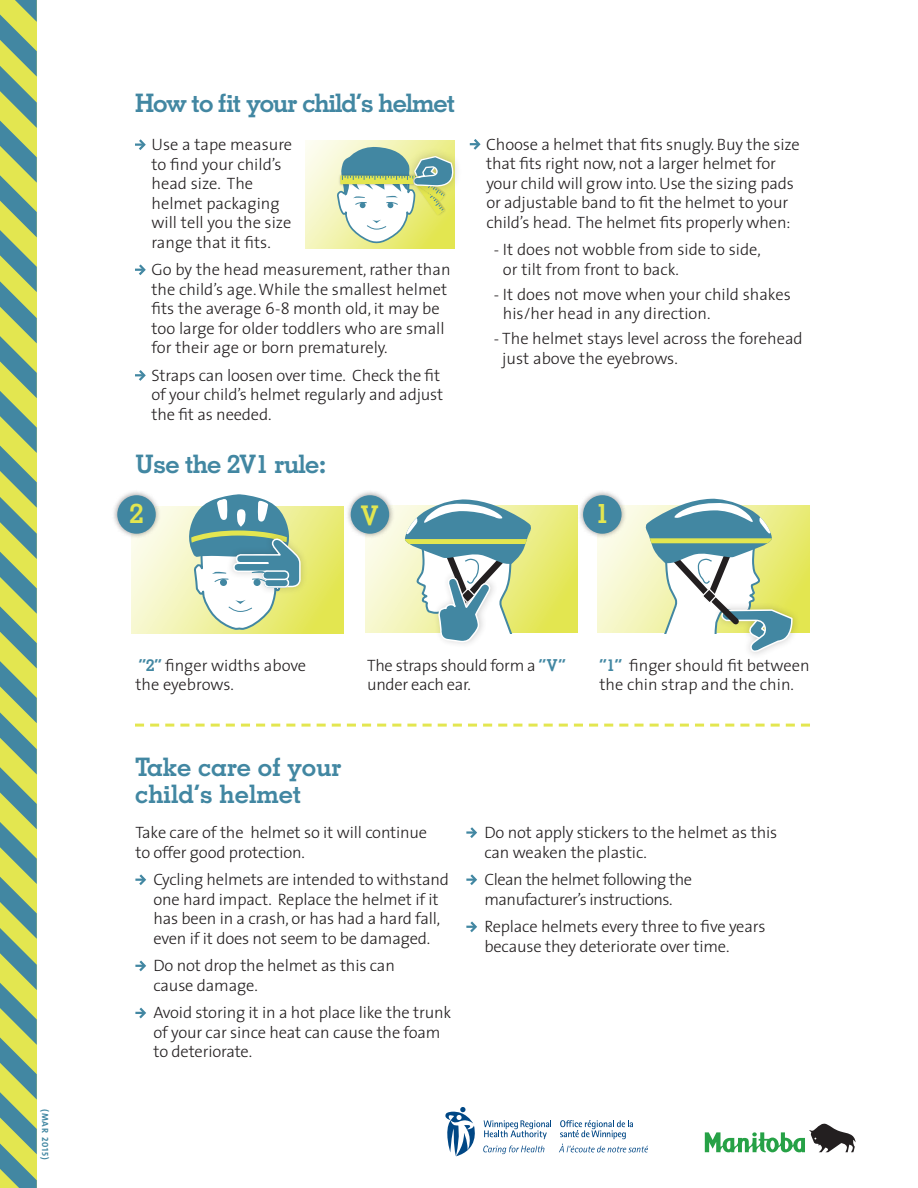
<style>
.page{position:relative;width:918px;height:1188px;background:#fff}
.page>*{position:absolute;margin:0;border:0;box-sizing:border-box;transform-origin:0 0}
.t1{font:700 27.15px "Geometric Slab 703 BT";color:#e3e650}
.t2{font:700 25.5px "Geometric Slab 703 BT";letter-spacing:-.03em;color:#4287a2}
.t3{font:700 25.5px/27px "Geometric Slab 703 BT";color:#4287a2}
.t4{font:300 16.5px/19.5px "The Sans";letter-spacing:-.01em;color:#231f20}
.t5{font:300 16.5px/19.5px "The Sans";letter-spacing:-.03em;color:#231f20}
.t6{font:9px "The Sans Bold Caps";letter-spacing:.09em;color:#4287a2}
.s1{font-family:"Geometric Slab 703 BT";font-weight:700;color:#4287a2}
</style>
<div class="page">
<svg style="left:135px;top:874px;width:11px;height:11px"></svg>
<svg style="left:135px;top:960px;width:11px;height:12px"></svg>
<svg style="left:135px;top:1007px;width:11px;height:12px"></svg>
<svg style="left:365px;top:505px;width:213px;height:128px;background:#edef95"></svg>
<div style="left:345px;top:489px;width:50px;height:51px;background:#231f20;opacity:.4"></div>
<div style="left:351px;top:495px;width:38px;height:39px;background:#4287a2;border-radius:50%"></div>
<svg style="left:405px;top:499px;width:128px;height:145px"></svg>
<svg style="left:598px;top:505px;width:212px;height:128px;background:#f2f3b4"></svg>
<div style="left:577px;top:489px;width:50px;height:51px;background:#231f20;opacity:.4"></div>
<div style="left:583px;top:495px;width:39px;height:39px;background:#4287a2;border-radius:50%"></div>
<div style="left:714px;top:602px;width:86px;height:57px;background:#231f20;opacity:.22"></div>
<svg style="left:644px;top:498px;width:150px;height:155px"></svg>
<svg style="left:0;top:0;width:37px;height:1188px;background:#97b976"></svg>
<svg style="left:305px;top:140px;width:150px;height:108px;background:#f5f6c4"></svg>
<svg style="left:135px;top:139px;width:11px;height:11px"></svg>
<svg style="left:135px;top:264px;width:11px;height:12px"></svg>
<svg style="left:135px;top:370px;width:11px;height:11px"></svg>
<svg style="left:337px;top:146px;width:120px;height:98px"></svg>
<svg style="left:132px;top:506px;width:212px;height:128px;background:#eff09f"></svg>
<div style="left:111px;top:489px;width:51px;height:51px;background:#231f20;opacity:.4"></div>
<div style="left:117px;top:495px;width:39px;height:39px;background:#4287a2;border-radius:50%"></div>
<div style="left:226px;top:531px;width:82px;height:64px;background:#231f20;opacity:.22"></div>
<svg style="left:184px;top:494px;width:118px;height:137px"></svg>
<svg style="left:470px;top:139px;width:11px;height:11px"></svg>
<svg style="left:466px;top:827px;width:11px;height:11px"></svg>
<svg style="left:466px;top:874px;width:11px;height:11px"></svg>
<svg style="left:466px;top:921px;width:11px;height:12px"></svg>
<svg style="left:135px;top:724px;width:675px;height:3px"></svg>
<svg style="left:445px;top:1107px;width:106px;height:50px"></svg>
<svg style="left:559px;top:1120px;width:89px;height:33px"></svg>
<svg style="left:705px;top:1123px;width:151px;height:29px"></svg>
<p class="t6" style="left:53px;top:1109px;width:52px;rotate:90deg">(MAR 2015)</p>
<h2 class="t2" style="left:135px;top:88px;width:322px">How to fit your child’s helmet</h2>
<p class="t4" style="left:151px;top:134px;width:142px">Use a tape measure to find your child’s head size. The helmet packaging will tell you the size range that it fits.</p>
<p class="t4" style="left:151px;top:259px;width:301px">Go by the head measurement, rather than the child’s age.While the smallest helmet fits the average 6-8 month old, it may be too large for older toddlers who are small for their age or born prematurely.</p>
<p class="t4" style="left:151px;top:365px;width:293px">Straps can loosen over time. Check the fit of your child’s helmet regularly and adjust the fit as needed.</p>
<h2 class="t2" style="left:135px;top:448px;width:193px">Use the 2V1 rule:</h2>
<p class="t4" style="left:486px;top:134px;width:315px">Choose a helmet that fits snugly. Buy the size that fits right now, not a larger helmet for your child will grow into. Use the sizing pads or adjustable band to fit the helmet to your child’s head. The helmet fits properly when:</p>
<p class="t4" style="left:503px;top:239px;width:260px;text-indent:-9px">- It does not wobble from side to side, or tilt from front to back.</p>
<p class="t4" style="left:503px;top:284px;width:290px;text-indent:-9px">- It does not move when your child shakes his/her head in any direction.</p>
<p class="t4" style="left:502px;top:328px;width:302px;text-indent:-8px">- The helmet stays level across the forehead just above the eyebrows.</p>
<h1 class="t1" style="left:129px;top:497px;width:16px">2</h1>
<h1 class="t1" style="left:361px;top:499px;width:19px">V</h1>
<h1 class="t1" style="left:595px;top:497px;width:16px">1</h1>
<p class="t4" style="left:136px;top:655px;width:172px"><span class="s1">“2”</span> finger widths above the eyebrows.</p>
<p class="t4" style="left:367px;top:655px;width:200px">The straps should form a <span class="s1">“V” </span>under each ear.</p>
<p class="t4" style="left:599px;top:655px;width:212px"><span class="s1">“1”</span> finger should fit between the chin strap and the chin.</p>
<h2 class="t3" style="left:135px;top:753px;width:208px">Take care of your child’s helmet</h2>
<p class="t4" style="left:135px;top:822px;width:293px">Take care of the helmet so it will continue to offer good protection.</p>
<p class="t4" style="left:153px;top:869px;width:297px">Cycling helmets are intended to withstand one hard impact. Replace the helmet if it has been in a crash, or has had a hard fall, even if it does not seem to be damaged.</p>
<p class="t4" style="left:153px;top:955px;width:243px">Do not drop the helmet as this can cause damage.</p>
<p class="t4" style="left:153px;top:1003px;width:300px">Avoid storing it in a hot place like the trunk of your car since heat can cause the foam to deteriorate.</p>
<p class="t4" style="left:484px;top:822px;width:294px">Do not apply stickers to the helmet as this can weaken the plastic.</p>
<p class="t5" style="left:484px;top:869px;width:209px">Clean the helmet following the manufacturer’s instructions.</p>
<p class="t4" style="left:484px;top:916px;width:283px">Replace helmets every three to five years because they deteriorate over time.</p>
</div>
